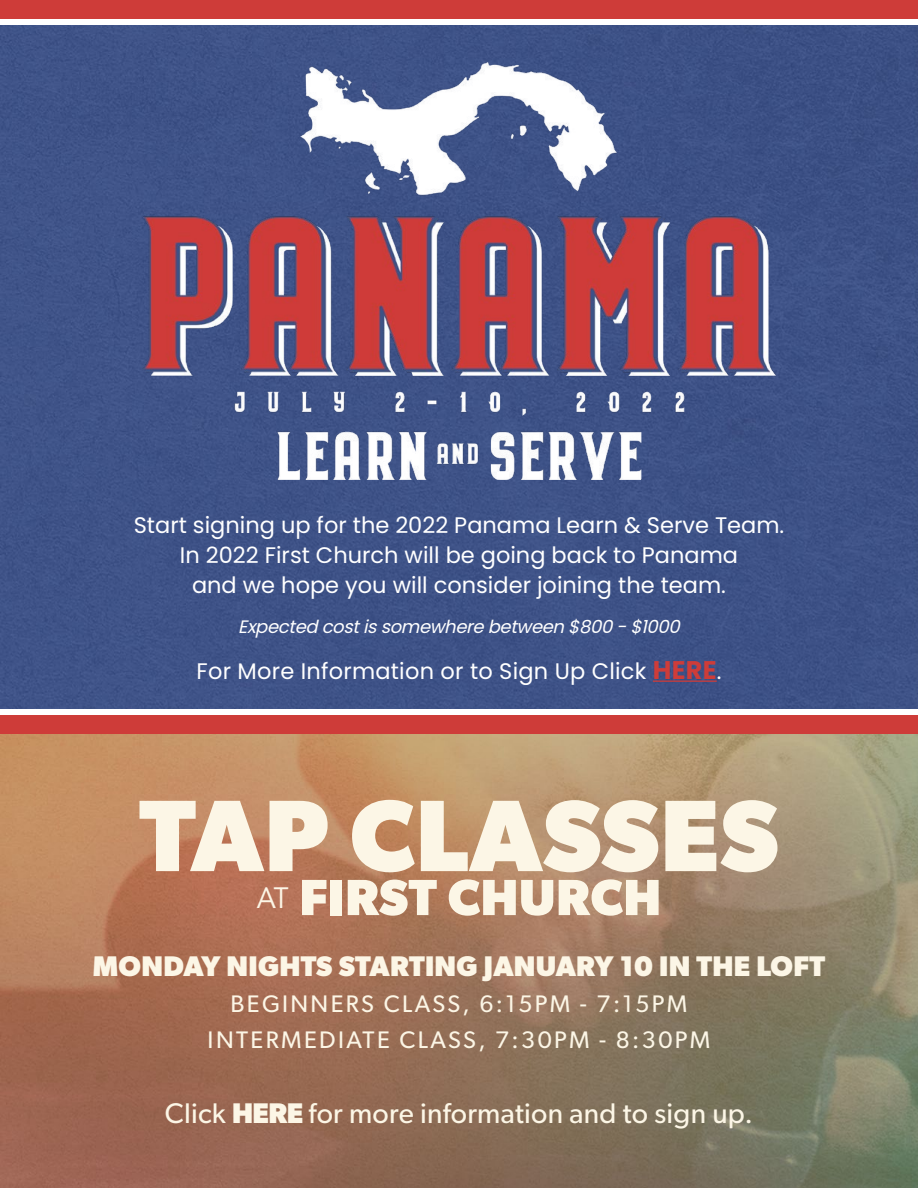
<style>
.page{position:relative;width:918px;height:1188px;background:#fff}
.page>*{position:absolute;margin:0;border:0;box-sizing:border-box;transform-origin:0 0}
.t1{font:700 101.85px "Gibson";letter-spacing:.01em;color:#fcf6e6}
.t2{font:700 51px "Gibson";letter-spacing:.01em;color:#fcf6e6}
.t3{font:28.5px "Gibson";letter-spacing:.01em;color:#fcf6e6}
.t4{font:700 28.5px "Gibson";letter-spacing:.01em;color:#fcf6e6}
.t5{font:24px/36px "Gibson";letter-spacing:.1em;color:#fcf6e6;text-align:center}
.t6{font:22.5px/30px "Poppins";color:#fff;text-align:center}
.t7{font:italic 18px "Poppins";color:#fff}
.s1{font-weight:700;font-size:25.5px;color:#ce3c39}
.s2{font-weight:400;font-size:30px}
.s3{font-weight:700}
</style>
<div class="page">
<img style="left:0;top:734px;width:918px;height:454px">
<div style="left:0;top:25px;width:918px;height:684px;background:#3e5287"></div>
<img style="left:143px;top:63px;width:632px;height:416px">
<div style="left:0;top:715px;width:918px;height:19px;background:#ce3c39"></div>
<div style="left:0;top:0;width:918px;height:19px;background:#ce3c39"></div>
<hr style="left:653px;top:681px;width:64px;height:1px;background:#ce3c39">
<p class="t6" style="left:134px;top:510px;width:652px">Start signing up for the 2022 Panama Learn &amp; Serve Team.<br>In 2022 First Church will be going back to Panama<br>and we hope you will consider joining the team.</p>
<p class="t7" style="left:238px;top:616px;width:449px">Expectedcostissomewherebetween$800-$1000</p>
<p class="t6" style="left:197px;top:656px;width:526px">For More Information or to Sign Up Click <span class="s1">HERE</span>.</p>
<h1 class="t1" style="left:139px;top:775px;width:641px">TAP CLASSES</h1>
<h2 class="t2" style="left:257px;top:867px;width:406px"><span class="s2">AT</span> FIRST CHURCH</h2>
<p class="t4" style="left:93px;top:949px;width:734px">MONDAY NIGHTS STARTING JANUARY 10 IN THE LOFT</p>
<p class="t5" style="left:208px;top:985px;width:504px">BEGINNERS CLASS, 6:15PM - 7:15PM<br>INTERMEDIATE CLASS, 7:30PM - 8:30PM</p>
<p class="t3" style="left:165px;top:1096px;width:590px">Click <span class="s3">HERE</span> for more information and to sign up.</p>
</div>
